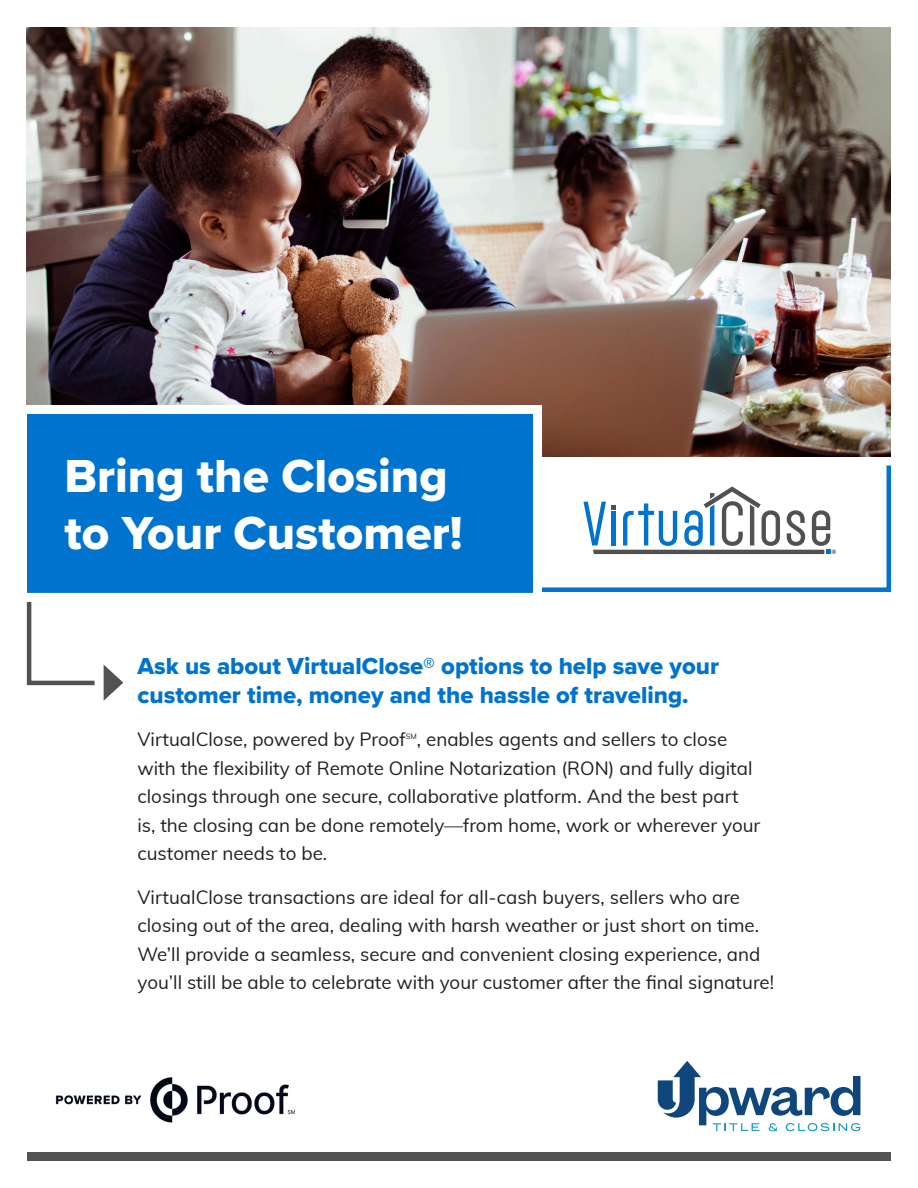
<style>
.page{position:relative;width:918px;height:1188px;background:#fff}
.page>*{position:absolute;margin:0;border:0;box-sizing:border-box;transform-origin:0 0}
.t1{font:48px/57px "Proxima Nova Extrabld";color:#fff}
.t2{font:24px/28.5px "Proxima Nova Extrabld";color:#0073ce}
.t3{font:18.75px/28.5px "Muli";color:#231f20}
.t4{font:7.5px "Muli";color:#231f20}
.t5{font:700 6.15px "Muli";color:#515151}
</style>
<div class="page">
<svg style="left:26px;top:606px;width:97px;height:95px"></svg>
<img style="left:26px;top:27px;width:865px;height:443px">
<svg style="left:583px;top:487px;width:247px;height:67px"></svg>
<svg style="left:26px;top:400px;width:521px;height:206px;background:#2383d0"></svg>
<div style="left:27px;top:1152px;width:864px;height:9px;background:#515352"></div>
<img style="left:55px;top:1077px;width:240px;height:45px">
<svg style="left:658px;top:1061px;width:202px;height:70px"></svg>
<p class="t1" style="left:64px;top:446px;width:400px">Bring the Closing to Your Customer!</p>
<p class="t2" style="left:138px;top:652px;width:583px">Ask us about VirtualClose® options to help save your customer time, money and the hassle of traveling.</p>
<p class="t3" style="left:138px;top:725px;width:270px">VirtualClose, powered by Proof</p>
<p class="t4" style="left:406px;top:731px;width:13px">SM</p>
<p class="t3" style="left:138px;top:725px;width:624px;text-indent:279px">, enables agents and sellers to close with the flexibility of Remote Online Notarization (RON) and fully digital closings through one secure, collaborative platform. And the best part is, the closing can be done remotely—from home, work or wherever your customer needs to be.</p>
<p class="t3" style="left:138px;top:882px;width:638px">VirtualClose transactions are ideal for all-cash buyers, sellers who are closing out of the area, dealing with harsh weather or just short on time.<br>We’ll provide a seamless, secure and convenient closing experience, and you’ll still be able to celebrate with your customer after the final signature!</p>
<p class="t5" style="left:831px;top:547px;width:7px">®</p>
</div>
